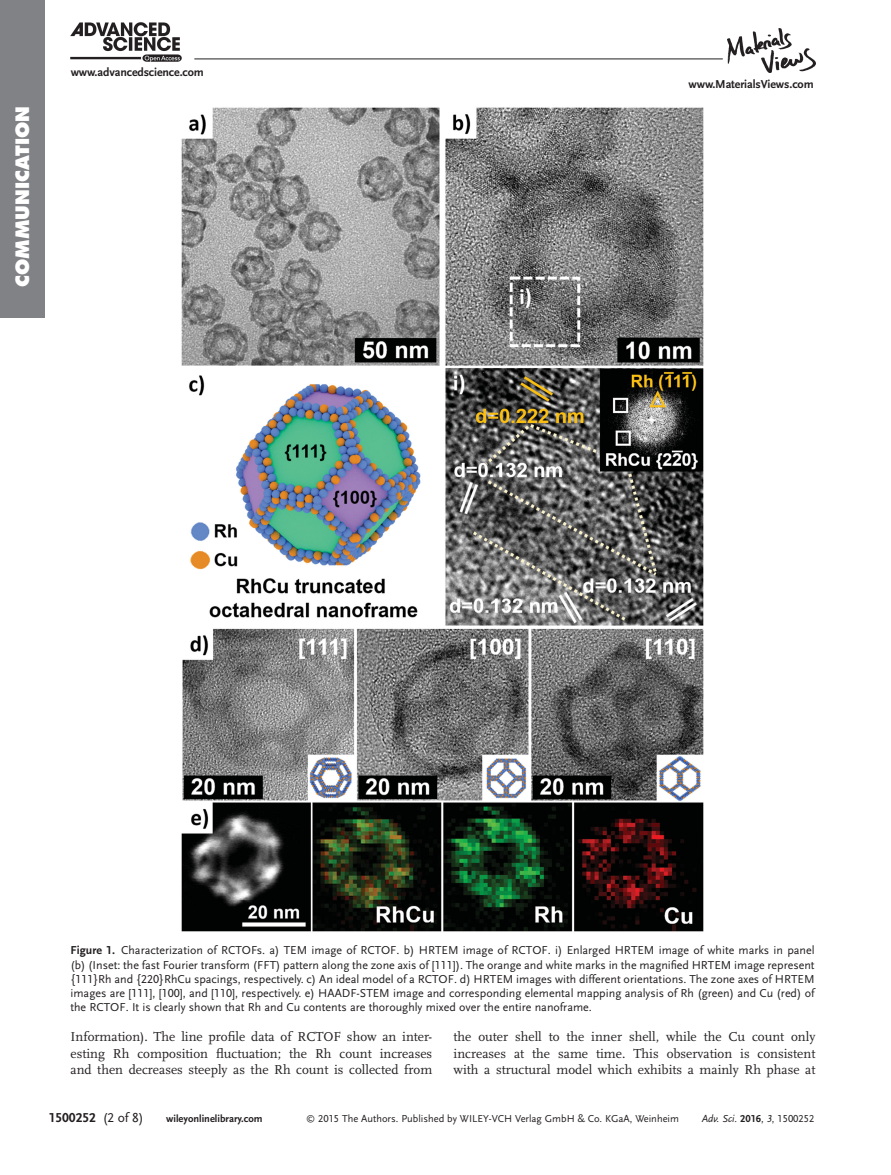
<style>
.page{position:relative;width:891px;height:1175px;background:#fff}
.page>*{position:absolute;margin:0;border:0;box-sizing:border-box;transform-origin:0 0}
.t1{font:800 18px "Futura";letter-spacing:.005em;color:#fff}
.t2{font:13.5px/16.5px "Scala LF";color:#231f20;text-align:justify}
.t3{font:700 13.5px "Scala Sans LF";color:#231f20}
.t4{font:12px/14.2px "Scala Sans LF";color:#231f20;text-align:justify}
.t5{font:700 12px "Scala Sans LF";letter-spacing:-.01em;color:#231f20}
.t6{font:10.5px "Scala Sans LF";color:#231f20}
.t7{font:700 10.5px "Scala Sans LF";color:#231f20}
.t8{font:italic 10.5px "Scala Sans LF";color:#231f20}
.s1{font-weight:700}
.s2{font-weight:400}
.s3{font-size:9px}
.s4{font-weight:700;font-style:normal}
.s5{font-style:normal}
</style>
<div class="page">
<div style="left:0;top:0;width:45px;height:317px;background:#808285"></div>
<img style="left:727px;top:28px;width:88px;height:45px">
<hr style="left:194px;top:59px;width:529px;height:1px;background:#231f20">
<img style="left:70px;top:22px;width:112px;height:40px">
<img style="left:181px;top:107px;width:523px;height:825px">
<h1 class="t1" style="left:15px;top:287px;width:183px;rotate:-90deg">COMMUNICATION</h1>
<p class="t5" style="left:71px;top:66px;width:135px">www.advancedscience.com</p>
<p class="t5" style="left:689px;top:79px;width:127px">www.MaterialsViews.com</p>
<p class="t4" style="left:71px;top:944px;width:746px"><span class="s1">Figure 1.</span> Characterization of RCTOFs. a) TEM image of RCTOF. b) HRTEM image of RCTOF. i) Enlarged HRTEM image of white marks in panel (b) (Inset: the fast Fourier transform (FFT) pattern along the zone axis of [111]). The orange and white marks in the magnified HRTEM image represent {111}Rh and {220}RhCu spacings, respectively. c) An ideal model of a RCTOF. d) HRTEM images with different orientations. The zone axes of HRTEM images are [111], [100], and [110], respectively. e) HAADF-STEM image and corresponding elemental mapping analysis of Rh (green) and Cu (red) of the RCTOF. It is clearly shown that Rh and Cu contents are thoroughly mixed over the entire nanoframe.</p>
<p class="t2" style="left:71px;top:1029px;width:363px">Information). The line profile data of RCTOF show an inter&shy;esting Rh composition fluctuation; the Rh count increases and then decreases steeply as the Rh count is collected from</p>
<p class="t2" style="left:454px;top:1029px;width:363px">the outer shell to the inner shell, while the Cu count only increases at the same time. This observation is consistent with a structural model which exhibits a mainly Rh phase at</p>
<p class="t3" style="left:49px;top:1111px;width:97px">1500252 <span class="s2">(2 of 8)</span></p>
<p class="t7" style="left:166px;top:1114px;width:98px">wileyonlinelibrary.com</p>
<p class="t6" style="left:306px;top:1114px;width:374px"><span class="s3">©</span> 2015 The Authors. Published by WILEY-VCH Verlag GmbH &amp; Co. KGaA, Weinheim</p>
<p class="t8" style="left:702px;top:1114px;width:114px">Adv. Sci. <span class="s4">2016</span><span class="s5">,</span> 3<span class="s5">, 1500252</span></p>
</div>
